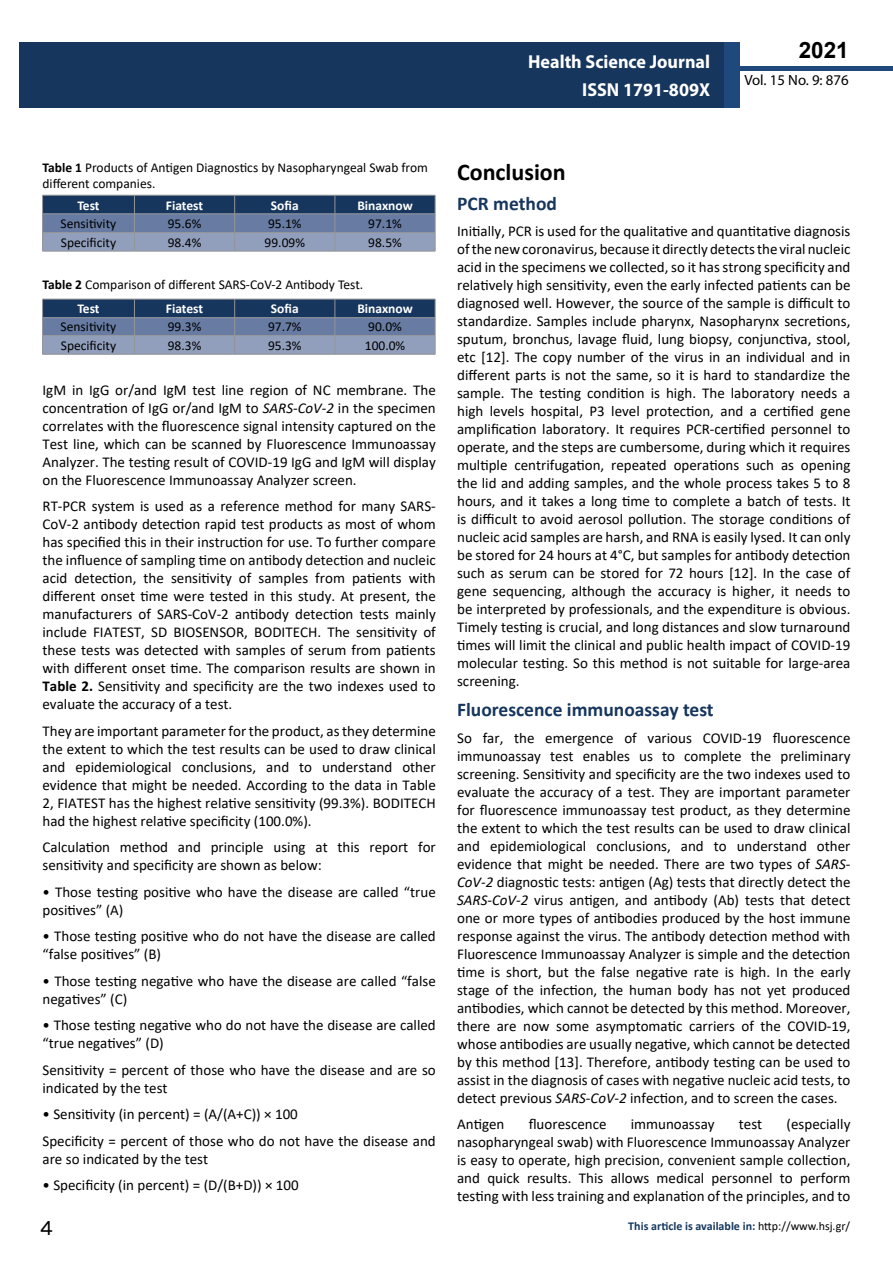
<style>
.page{position:relative;width:893px;height:1263px;background:#fff}
.page>*{position:absolute;margin:0;border:0;box-sizing:border-box;transform-origin:0 0}
.t1{font:25.5px "Tunga";color:#000}
.t2{font:700 24px "Calibri";color:#000}
.t3{font:700 22.5px "Arial";color:#000}
.t4{font:700 19.5px "Calibri";color:#16365d}
.t5{font:700 18.75px/27.2px "Myriad Pro";color:#fff;text-align:right;scale:.96 1}
.t6{font:15px/18px "Calibri";color:#000}
.t7{font:14.85px "Myriad Pro";color:#000}
.t8{font:13.5px/16.5px "Calibri";color:#000}
.t9{font:700 13.5px "Calibri";color:#fff}
.t10{font:700 12px "Calibri";color:#16375d}
.s1{font-weight:700}
.s2{font-style:italic}
.s3{font-weight:400;color:#000}
</style>
<div class="page">
<div style="left:722px;top:66px;width:171px;height:5px;background:#1f497d"></div>
<div style="left:19px;top:42px;width:706px;height:66px;background:#16365d"></div>
<div style="left:725px;top:42px;width:15px;height:66px;background:#1f497d"></div>
<hr style="left:43px;top:251px;width:91px;height:1px;background:#939598">
<hr style="left:134px;top:251px;width:101px;height:1px;background:#939598">
<hr style="left:235px;top:251px;width:100px;height:1px;background:#939598">
<hr style="left:335px;top:251px;width:100px;height:1px;background:#939598">
<svg style="left:42px;top:195px;width:394px;height:56px;background:#5e7294"></svg>
<hr style="left:43px;top:214px;width:91px;height:1px;background:#939598">
<hr style="left:134px;top:214px;width:101px;height:1px;background:#939598">
<hr style="left:235px;top:214px;width:100px;height:1px;background:#939598">
<hr style="left:335px;top:214px;width:100px;height:1px;background:#939598">
<hr style="left:43px;top:354px;width:91px;height:1px;background:#939598">
<hr style="left:134px;top:354px;width:101px;height:1px;background:#939598">
<hr style="left:235px;top:354px;width:100px;height:1px;background:#939598">
<hr style="left:335px;top:354px;width:100px;height:1px;background:#939598">
<svg style="left:42px;top:299px;width:394px;height:55px;background:#5d7294"></svg>
<hr style="left:43px;top:317px;width:91px;height:1px;background:#939598">
<hr style="left:134px;top:317px;width:101px;height:1px;background:#939598">
<hr style="left:235px;top:317px;width:100px;height:1px;background:#939598">
<hr style="left:335px;top:317px;width:100px;height:1px;background:#939598">
<p class="t5" style="left:528px;top:48px;width:191px">Health Science Journal<br>ISSN 1791-809X</p>
<h3 class="t3" style="left:799px;top:35px;width:52px">2021</h3>
<p class="t7" style="left:744px;top:71px;width:106px">Vol. 15 No. 9: 876</p>
<p class="t8" style="left:43px;top:159px;width:387px"><span class="s1">Table 1</span> Products of Antigen Diagnostics by Nasopharyngeal Swab from different companies.</p>
<p class="t9" style="left:77px;top:196px;width:24px">Test</p>
<p class="t9" style="left:166px;top:196px;width:39px">Fiatest</p>
<p class="t9" style="left:271px;top:196px;width:29px">Sofia</p>
<p class="t9" style="left:357px;top:196px;width:57px">Binaxnow</p>
<p class="t8" style="left:61px;top:215px;width:57px">Sensitivity</p>
<p class="t8" style="left:168px;top:215px;width:35px">95.6%</p>
<p class="t8" style="left:268px;top:215px;width:35px">95.1%</p>
<p class="t8" style="left:368px;top:215px;width:35px">97.1%</p>
<p class="t8" style="left:61px;top:234px;width:57px">Specificity</p>
<p class="t8" style="left:168px;top:234px;width:35px">98.4%</p>
<p class="t8" style="left:265px;top:234px;width:42px">99.09%</p>
<p class="t8" style="left:368px;top:234px;width:35px">98.5%</p>
<p class="t8" style="left:43px;top:276px;width:322px"><span class="s1">Table 2</span> Comparison of different SARS-CoV-2 Antibody Test.</p>
<p class="t9" style="left:77px;top:299px;width:24px">Test</p>
<p class="t9" style="left:166px;top:299px;width:39px">Fiatest</p>
<p class="t9" style="left:271px;top:299px;width:29px">Sofia</p>
<p class="t9" style="left:357px;top:299px;width:57px">Binaxnow</p>
<p class="t8" style="left:61px;top:318px;width:57px">Sensitivity</p>
<p class="t8" style="left:168px;top:318px;width:35px">99.3%</p>
<p class="t8" style="left:268px;top:318px;width:35px">97.7%</p>
<p class="t8" style="left:368px;top:318px;width:35px">90.0%</p>
<p class="t8" style="left:61px;top:337px;width:57px">Specificity</p>
<p class="t8" style="left:168px;top:337px;width:35px">98.3%</p>
<p class="t8" style="left:268px;top:337px;width:35px">95.3%</p>
<p class="t8" style="left:365px;top:337px;width:42px">100.0%</p>
<p class="t6" style="left:43px;top:380px;width:395px;text-align:justify">IgM in IgG or/and IgM test line region of NC membrane. The concentration of IgG or/and IgM to <span class="s2">SARS-CoV-2</span> in the specimen correlates with the fluorescence signal intensity captured on the Test line, which can be scanned by Fluorescence Immunoassay Analyzer. The testing result of COVID-19 IgG and IgM will display on the Fluorescence Immunoassay Analyzer screen.</p>
<p class="t6" style="left:43px;top:497px;width:395px;text-align:justify">RT-PCR system is used as a reference method for many SARS-CoV-2 antibody detection rapid test products as most of whom has specified this in their instruction for use. To further compare the influence of sampling time on antibody detection and nucleic acid detection, the sensitivity of samples from patients with different onset time were tested in this study. At present, the manufacturers of SARS-CoV-2 antibody detection tests mainly include FIATEST, SD BIOSENSOR, BODITECH. The sensitivity of these tests was detected with samples of serum from patients with different onset time. The comparison results are shown in <span class="s1">Table 2.</span> Sensitivity and specificity are the two indexes used to evaluate the accuracy of a test.</p>
<p class="t6" style="left:43px;top:721px;width:395px;text-align:justify">They are important parameter for the product, as they determine the extent to which the test results can be used to draw clinical and epidemiological conclusions, and to understand other evidence that might be needed. According to the data in Table 2, FIATEST has the highest relative sensitivity (99.3%). BODITECH had the highest relative specificity (100.0%).</p>
<p class="t6" style="left:43px;top:838px;width:395px">Calculation method and principle using at this report for sensitivity and specificity are shown as below:</p>
<p class="t6" style="left:43px;top:882px;width:395px">• Those testing positive who have the disease are called “true positives” (A)</p>
<p class="t6" style="left:43px;top:927px;width:395px">• Those testing positive who do not have the disease are called “false positives” (B)</p>
<p class="t6" style="left:43px;top:971px;width:395px">• Those testing negative who have the disease are called “false negatives” (C)</p>
<p class="t6" style="left:43px;top:1016px;width:395px">• Those testing negative who do not have the disease are called “true negatives” (D)</p>
<p class="t6" style="left:43px;top:1060px;width:395px">Sensitivity = percent of those who have the disease and are so indicated by the test</p>
<p class="t6" style="left:43px;top:1101px;width:395px;line-height:26.5px">• Sensitivity (in percent) = (A/(A+C)) × 100<br>Specificity = percent of those who do not have the disease and</p>
<p class="t6" style="left:43px;top:1149px;width:167px">are so indicated by the test</p>
<p class="t6" style="left:43px;top:1176px;width:258px">• Specificity (in percent) = (D/(B+D)) × 100</p>
<h2 class="t2" style="left:457px;top:155px;width:110px">Conclusion</h2>
<h3 class="t4" style="left:457px;top:189px;width:101px">PCR method</h3>
<p class="t6" style="left:457px;top:222px;width:395px;text-align:justify">Initially, PCR is used for the qualitative and quantitative diagnosis of the new coronavirus, because it directly detects the viral nucleic acid in the specimens we collected, so it has strong specificity and relatively high sensitivity, even the early infected patients can be diagnosed well. However, the source of the sample is difficult to standardize. Samples include pharynx, Nasopharynx secretions, sputum, bronchus, lavage fluid, lung biopsy, conjunctiva, stool, etc [12]. The copy number of the virus in an individual and in different parts is not the same, so it is hard to standardize the sample. The testing condition is high. The laboratory needs a high levels hospital, P3 level protection, and a certified gene amplification laboratory. It requires PCR-certified personnel to operate, and the steps are cumbersome, during which it requires multiple centrifugation, repeated operations such as opening the lid and adding samples, and the whole process takes 5 to 8 hours, and it takes a long time to complete a batch of tests. It is difficult to avoid aerosol pollution. The storage conditions of nucleic acid samples are harsh, and RNA is easily lysed. It can only be stored for 24 hours at 4°C, but samples for antibody detection such as serum can be stored for 72 hours [12]. In the case of gene sequencing, although the accuracy is higher, it needs to be interpreted by professionals, and the expenditure is obvious.<br>Timely testing is crucial, and long distances and slow turnaround times will limit the clinical and public health impact of COVID-19 molecular testing. So this method is not suitable for large-area screening.</p>
<h3 class="t4" style="left:457px;top:696px;width:258px">Fluorescence immunoassay test</h3>
<p class="t6" style="left:457px;top:728px;width:395px;text-align:justify">So far, the emergence of various COVID-19 fluorescence immunoassay test enables us to complete the preliminary screening. Sensitivity and specificity are the two indexes used to evaluate the accuracy of a test. They are important parameter for fluorescence immunoassay test product, as they determine the extent to which the test results can be used to draw clinical and epidemiological conclusions, and to understand other evidence that might be needed. There are two types of <span class="s2">SARS-CoV-2</span> diagnostic tests: antigen (Ag) tests that directly detect the <span class="s2">SARS-CoV-2</span> virus antigen, and antibody (Ab) tests that detect one or more types of antibodies produced by the host immune response against the virus. The antibody detection method with Fluorescence Immunoassay Analyzer is simple and the detection time is short, but the false negative rate is high. In the early stage of the infection, the human body has not yet produced antibodies, which cannot be detected by this method. Moreover, there are now some asymptomatic carriers of the COVID-19, whose antibodies are usually negative, which cannot be detected by this method [13]. Therefore, antibody testing can be used to assist in the diagnosis of cases with negative nucleic acid tests, to detect previous <span class="s2">SARS-CoV-2</span> infection, and to screen the cases.</p>
<p class="t6" style="left:457px;top:1115px;width:49px">Antigen</p>
<p class="t6" style="left:529px;top:1115px;width:79px">fluorescence</p>
<p class="t6" style="left:631px;top:1115px;width:85px">immunoassay</p>
<p class="t6" style="left:739px;top:1115px;width:25px">test</p>
<p class="t6" style="left:457px;top:1115px;width:395px;text-align:justify;text-indent:329px">(especially nasopharyngeal swab) with Fluorescence Immunoassay Analyzer is easy to operate, high precision, convenient sample collection, and quick results. This allows medical personnel to perform testing with less training and explanation of the principles, and to</p>
<h1 class="t1" style="left:40px;top:1211px;width:15px">4</h1>
<p class="t10" style="left:628px;top:1217px;width:223px">This article is available in: <span class="s3">http://www.hsj.gr/</span></p>
</div>
